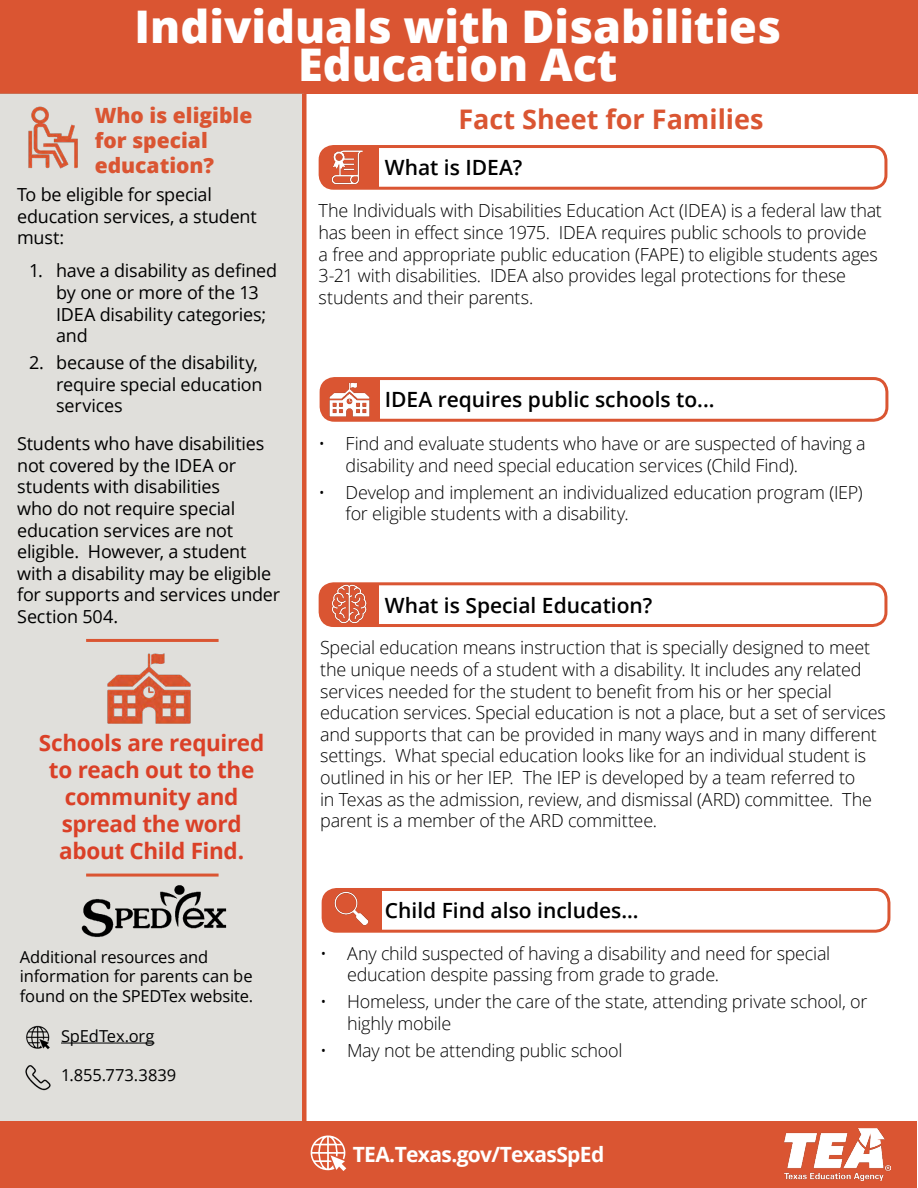
<style>
.page{position:relative;width:918px;height:1188px;background:#fff}
.page>*{position:absolute;margin:0;border:0;box-sizing:border-box;transform-origin:0 0}
.t1{font:800 45px "Open Sans";color:#fff}
.t2{font:700 27px "Open Sans";color:#da5532}
.t3{font:700 22.5px/27px "Open Sans";letter-spacing:-.015em;color:#da4027;text-align:center}
.t4{font:600 21px "Open Sans";color:#000}
.t5{font:800 21px "Open Sans";color:#da5532}
.t6{font:700 21px "Open Sans";letter-spacing:-.03em;color:#fff}
.t7{font:300 18px/21.6px "Open Sans";letter-spacing:-.015em;color:#000}
.t8{font:18px/21.6px "Open Sans";letter-spacing:-.015em;color:#000}
.t9{font:16.5px/19.8px "Open Sans";letter-spacing:-.01em;color:#000}
.t10{font:16.5px "Open Sans";letter-spacing:-.01em;color:#000101}
</style>
<div class="page">
<div style="left:319px;top:145px;width:568px;height:45px;border:3px solid #da5532;border-radius:14px"></div>
<div style="left:319px;top:146px;width:59px;height:42px;background:#da5532;border-radius:14px"></div>
<div style="left:336px;top:147px;width:42px;height:41px;background:#da5532"></div>
<div style="left:319px;top:582px;width:568px;height:45px;border:3px solid #da5532;border-radius:14px"></div>
<div style="left:336px;top:584px;width:42px;height:42px;background:#da5532"></div>
<div style="left:0;top:0;width:918px;height:94px;background:#da5532"></div>
<div style="left:0;top:94px;width:304px;height:1093px;background:#e0dfdb"></div>
<div style="left:0;top:1122px;width:917px;height:66px;background:#da5532"></div>
<img style="left:320px;top:148px;width:43px;height:38px">
<img style="left:785px;top:1129px;width:105px;height:52px">
<img style="left:81px;top:873px;width:146px;height:64px">
<hr style="left:86px;top:639px;width:133px;height:3px;background:#da5532">
<hr style="left:86px;top:874px;width:133px;height:3px;background:#da5532">
<hr style="left:61px;top:1043px;width:93px;height:1px;background:#000101">
<img style="left:25px;top:1065px;width:26px;height:26px">
<img style="left:26px;top:1025px;width:24px;height:25px">
<img style="left:28px;top:106px;width:50px;height:63px">
<div style="left:322px;top:888px;width:568px;height:45px;border:3px solid #da5532;border-radius:14px"></div>
<div style="left:322px;top:889px;width:59px;height:42px;background:#da5532;border-radius:14px"></div>
<div style="left:339px;top:889px;width:42px;height:42px;background:#da5532"></div>
<img style="left:325px;top:889px;width:44px;height:39px">
<div style="left:320px;top:377px;width:568px;height:45px;border:3px solid #da5532;border-radius:14px"></div>
<div style="left:320px;top:378px;width:59px;height:42px;background:#da5532;border-radius:14px"></div>
<div style="left:337px;top:379px;width:42px;height:41px;background:#da5532"></div>
<img style="left:323px;top:380px;width:47px;height:38px">
<img style="left:107px;top:653px;width:84px;height:71px">
<img style="left:318px;top:583px;width:59px;height:43px">
<div style="left:302px;top:94px;width:5px;height:1028px;background:#da5531"></div>
<svg style="left:310px;top:1135px;width:37px;height:36px"></svg>
<p class="t1" style="left:135px;top:-8px;width:648px">Individuals with Disabilities</p>
<p class="t1" style="left:298px;top:30px;width:321px">Education Act</p>
<p class="t5" style="left:95px;top:99px;width:159px">Who is eligible</p>
<p class="t5" style="left:95px;top:124px;width:115px">for special</p>
<p class="t5" style="left:95px;top:149px;width:121px">education?</p>
<p class="t8" style="left:17px;top:183px;width:241px">To be eligible for special education services, a student must:</p>
<p class="t8" style="left:56px;top:260px;width:223px;text-indent:-27px">1. have a disability as defined by one or more of the 13<br>IDEA disability categories; and</p>
<p class="t8" style="left:56px;top:351px;width:208px;text-indent:-27px">2. because of the disability, require special education services</p>
<p class="t2" style="left:458px;top:100px;width:307px">Fact Sheet for Families</p>
<p class="t4" style="left:385px;top:153px;width:139px">What is IDEA?</p>
<p class="t7" style="left:319px;top:200px;width:565px">The Individuals with Disabilities Education Act (IDEA) is a federal law that has been in effect since 1975. IDEA requires public schools to provide<br>a free and appropriate public education (FAPE) to eligible students ages 3-21 with disabilities. IDEA also provides legal protections for these students and their parents.</p>
<p class="t4" style="left:385px;top:385px;width:331px">IDEA requires public schools to...</p>
<p class="t8" style="left:17px;top:432px;width:264px">Students who have disabilities not covered by the IDEA or students with disabilities<br>who do not require special education services are not eligible. However, a student with a disability may be eligible for supports and services under<br>Section 504.</p>
<p class="t3" style="left:39px;top:729px;width:227px">Schools are required to reach out to the community and</p>
<p class="t3" style="left:62px;top:810px;width:181px">spread the word</p>
<p class="t3" style="left:59px;top:837px;width:186px">about Child Find.</p>
<p class="t9" style="left:20px;top:946px;width:235px">Additional resources and information for parents can be found on the SPEDTex website.</p>
<p class="t10" style="left:61px;top:1025px;width:95px">SpEdTex.org</p>
<p class="t9" style="left:61px;top:1065px;width:117px">1.855.773.3839</p>
<p class="t7" style="left:346px;top:432px;width:522px;text-indent:-27px">• Find and evaluate students who have or are suspected of having a disability and need special education services (Child Find).</p>
<p class="t7" style="left:346px;top:481px;width:518px;text-indent:-27px">• Develop and implement an individualized education program (IEP) for eligible students with a disability.</p>
<p class="t4" style="left:385px;top:591px;width:269px">What is Special Education?</p>
<p class="t7" style="left:320px;top:637px;width:567px">Special education means instruction that is specially designed to meet the unique needs of a student with a disability. It includes any related services needed for the student to benefit from his or her special education services. Special education is not a place, but a set of services and supports that can be provided in many ways and in many different settings. What special education looks like for an individual student is outlined in his or her IEP. The IEP is developed by a team referred to<br>in Texas as the admission, review, and dismissal (ARD) committee. The parent is a member of the ARD committee.</p>
<p class="t4" style="left:385px;top:896px;width:255px">Child Find also includes...</p>
<p class="t7" style="left:347px;top:942px;width:485px;text-indent:-27px">• Any child suspected of having a disability and need for special education despite passing from grade to grade.</p>
<p class="t7" style="left:347px;top:990px;width:522px;text-indent:-27px">• Homeless, under the care of the state, attending private school, or highly mobile</p>
<p class="t7" style="left:320px;top:1039px;width:304px">• May not be attending public school</p>
<p class="t6" style="left:353px;top:1140px;width:253px">TEA.Texas.gov/TexasSpEd</p>
</div>
